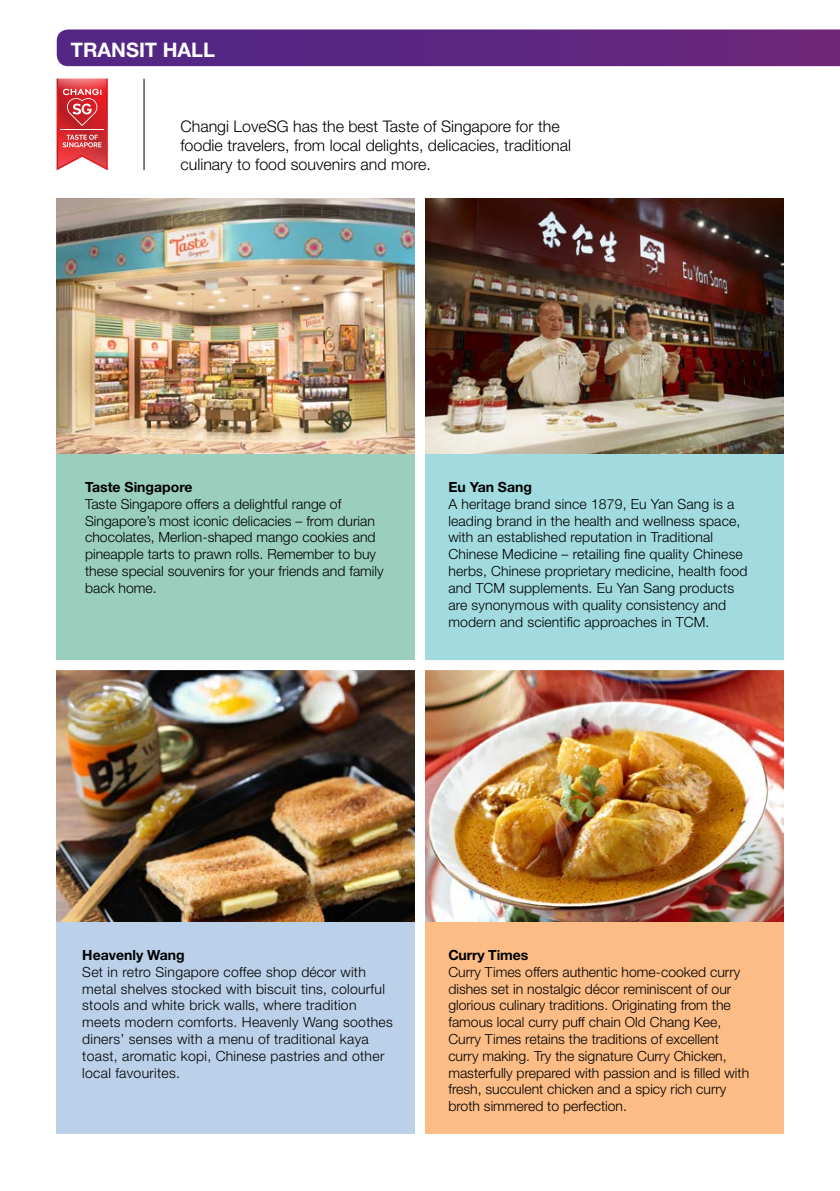
<style>
.page{position:relative;width:840px;height:1191px;background:#fff}
.page>*{position:absolute;margin:0;border:0;box-sizing:border-box;transform-origin:0 0}
.t1{font:700 20px "Helvetica Neue LT Std";color:#fff}
.t2{font:300 16px/19.2px "Helvetica Neue LT Std";color:#000}
.t3{font:300 14px/16.8px "Helvetica Neue LT Std";color:#000}
.t4{font:300 14px/16.8px "Helvetica Neue LT Std";letter-spacing:.02em;color:#000}
.t5{font:700 14px "Helvetica Neue LT Std";color:#000}
</style>
<div class="page">
<svg style="left:57px;top:29px;width:782px;height:37px;background:#5f2982"></svg>
<div style="left:57px;top:454px;width:363px;height:212px;background:#9acebd"></div>
<div style="left:420px;top:454px;width:362px;height:212px;background:#a1dbdf"></div>
<div style="left:57px;top:921px;width:363px;height:213px;background:#bbd1e9"></div>
<div style="left:420px;top:921px;width:362px;height:213px;background:#fcbc86"></div>
<img style="left:57px;top:198px;width:725px;height:256px">
<img style="left:57px;top:670px;width:725px;height:251px">
<hr style="left:144px;top:79px;width:1px;height:91px;background:#000">
<svg style="left:57px;top:79px;width:50px;height:91px;background:#dc5055"></svg>
<hr style="left:60px;top:129px;width:44px;height:1px;background:#fff">
<div style="left:52px;top:660px;width:735px;height:10px;background:#fff"></div>
<div style="left:415px;top:193px;width:10px;height:949px;background:#fff"></div>
<h1 class="t1" style="left:71px;top:38px;width:146px">TRANSIT HALL</h1>
<p class="t2" style="left:180px;top:116px;width:392px">Changi LoveSG has the best Taste of Singapore for the foodie travelers, from local delights, delicacies, traditional culinary to food souvenirs and more.</p>
<p class="t5" style="left:85px;top:478px;width:109px">Taste Singapore</p>
<p class="t3" style="left:85px;top:495px;width:300px">Taste Singapore offers a delightful range of Singapore’s most iconic delicacies – from durian chocolates, Merlion-shaped mango cookies and pineapple tarts to prawn rolls. Remember to buy these special souvenirs for your friends and family back home.</p>
<p class="t5" style="left:448px;top:478px;width:85px">Eu Yan Sang</p>
<p class="t3" style="left:448px;top:495px;width:300px">A heritage brand since 1879, Eu Yan Sang is a leading brand in the health and wellness space, with an established reputation in Traditional Chinese Medicine – retailing fine quality Chinese herbs, Chinese proprietary medicine, health food and TCM supplements. Eu Yan Sang products are synonymous with quality consistency and modern and scientific approaches in TCM.</p>
<p class="t5" style="left:82px;top:946px;width:104px">Heavenly Wang</p>
<p class="t4" style="left:82px;top:963px;width:312px">Set in retro Singapore coffee shop décor with metal shelves stocked with biscuit tins, colourful stools and white brick walls, where tradition meets modern comforts. Heavenly Wang soothes diners’ senses with a menu of traditional kaya toast, aromatic kopi, Chinese pastries and other local favourites.</p>
<p class="t5" style="left:448px;top:946px;width:81px">Curry Times</p>
<p class="t3" style="left:448px;top:963px;width:302px">Curry Times offers authentic home-cooked curry dishes set in nostalgic décor reminiscent of our glorious culinary traditions. Originating from the famous local curry puff chain Old Chang Kee, Curry Times retains the traditions of excellent curry making. Try the signature Curry Chicken, masterfully prepared with passion and is filled with fresh, succulent chicken and a spicy rich curry broth simmered to perfection.</p>
</div>
